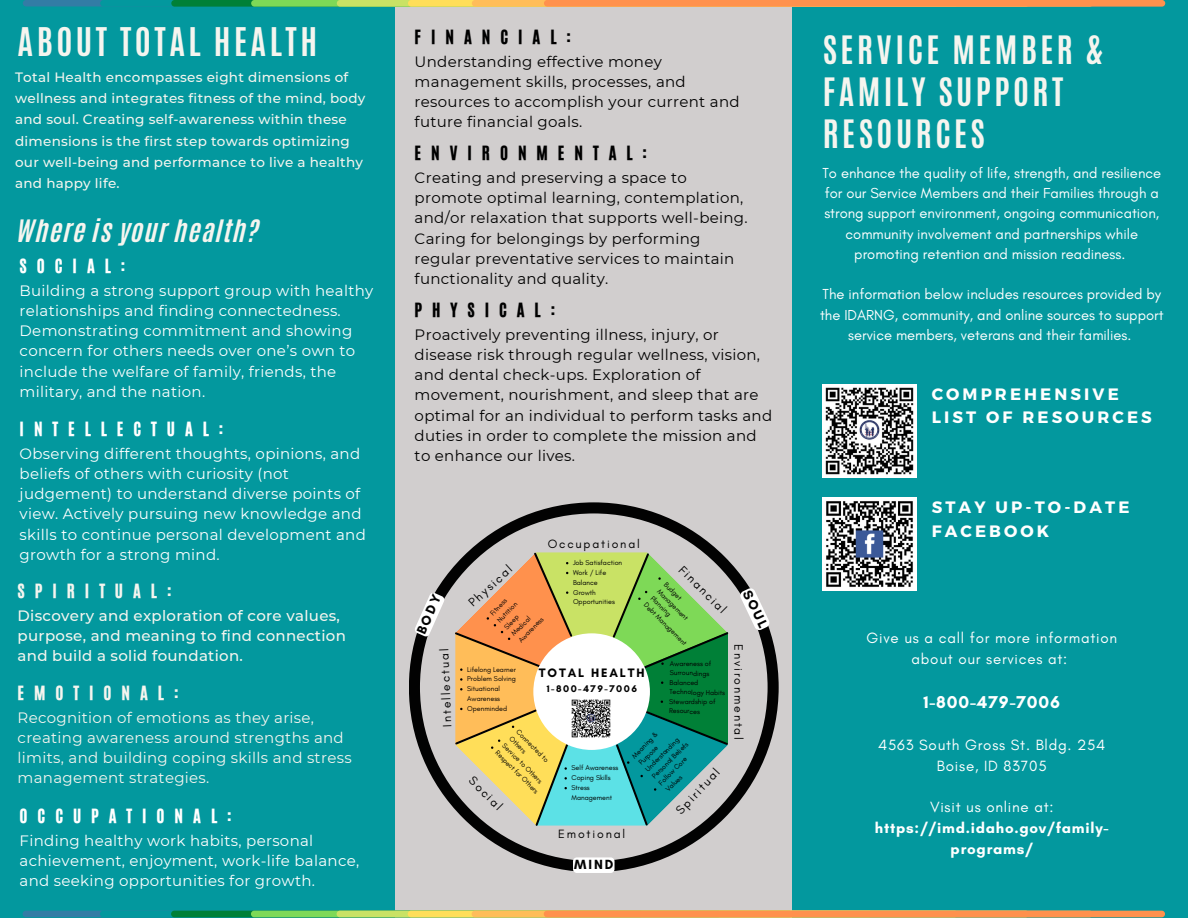
<style>
.page{position:relative;width:1188px;height:918px;background:#03989e}
.page>*{position:absolute;margin:0;border:0;box-sizing:border-box;transform-origin:0 0}
.t1{font:700 33px "Antonio";letter-spacing:.105em;color:#f5f5ef}
.t2{font:700 32.7px/42.2px "Antonio";letter-spacing:.105em;color:#f5f5ef}
.t3{font:25.8px "CA Generated";letter-spacing:.05em;color:#f5f5ef}
.t4{font:700 17.55px "Glacial Indifference";letter-spacing:.05em;color:#fff}
.t5{font:700 16.5px/23.7px "Montserrat";letter-spacing:.19em;color:#fff}
.t6{font:16.5px "CA Generated";letter-spacing:.605em;color:#fff}
.t7{font:16.5px "CA Generated";letter-spacing:.605em;color:#000}
.t8{font:16.5px "CA Generated";letter-spacing:.605em;color:#f5f5ef}
.t9{font:15.15px/20.7px "Glacial Indifference";letter-spacing:.05em;color:#fff;text-align:center}
.t10{font:700 15.15px/20.7px "Glacial Indifference";letter-spacing:.05em;color:#fff;text-align:center}
.t11{font:15px/20.2px "Montserrat";letter-spacing:.02em;color:#000}
.t12{font:15px/20.2px "Montserrat";letter-spacing:.02em;color:#fff}
.t13{font:15px/20.2px "Montserrat";letter-spacing:.02em;color:#f5f5ef}
.t14{font:500 15px/20.2px "Montserrat";letter-spacing:.02em;color:#f5f5ef}
.t15{font:14.7px/20.2px "Glacial Indifference";color:#fff;text-align:center}
.t16{font:500 13.5px/21.3px "Montserrat";letter-spacing:.02em;color:#f5f5ef}
.t17{font:13.5px "Glacial Indifference";letter-spacing:.15em;color:#000}
.t18{font:700 13.5px "Glacial Indifference";color:#020202}
.t19{font:700 13.5px "Glacial Indifference";color:#000}
.t20{font:700 12.45px "Glacial Indifference";letter-spacing:.15em;color:#000}
.t21{font:12.3px "Glacial Indifference";letter-spacing:.15em;color:#000}
.t22{font:700 9.9px "Glacial Indifference";letter-spacing:.15em;color:#000}
.t23{font:7.2px/9.4px "Glacial Indifference";color:#000}
.s1{font-weight:400}
</style>
<div class="page">
<div style="left:396px;top:0;width:396px;height:918px;background:#d1cece"></div>
<div style="left:23px;top:0;width:621px;height:6px;background:#337ca5;border-radius:3px"></div>
<div style="left:100px;top:0;width:621px;height:7px;background:#03989e;border-radius:3px"></div>
<div style="left:171px;top:0;width:622px;height:7px;background:#008037;border-radius:3px"></div>
<div style="left:251px;top:0;width:621px;height:7px;background:#7ed957;border-radius:3px"></div>
<div style="left:337px;top:0;width:621px;height:7px;background:#c9e265;border-radius:3px"></div>
<div style="left:408px;top:0;width:621px;height:7px;background:#ffde59;border-radius:3px"></div>
<div style="left:472px;top:0;width:621px;height:7px;background:#ffbd59;border-radius:3px"></div>
<div style="left:544px;top:0;width:621px;height:7px;background:#ff914d;border-radius:3px"></div>
<div style="left:23px;top:911px;width:621px;height:6px;background:#337ca5;border-radius:3px"></div>
<div style="left:100px;top:911px;width:621px;height:6px;background:#03989e;border-radius:3px"></div>
<div style="left:171px;top:911px;width:621px;height:6px;background:#008037;border-radius:3px"></div>
<div style="left:251px;top:911px;width:621px;height:6px;background:#7ed957;border-radius:3px"></div>
<div style="left:337px;top:911px;width:621px;height:6px;background:#c9e265;border-radius:3px"></div>
<div style="left:408px;top:911px;width:621px;height:6px;background:#ffde59;border-radius:3px"></div>
<div style="left:472px;top:911px;width:621px;height:6px;background:#ffbd59;border-radius:3px"></div>
<div style="left:544px;top:911px;width:621px;height:6px;background:#ff914d;border-radius:3px"></div>
<svg style="left:409px;top:502px;width:370px;height:369px"></svg>
<div style="left:573px;top:857px;width:42px;height:16px;background:#fff;border-radius:4px"></div>
<svg style="left:414px;top:592px;width:32px;height:46px"></svg>
<svg style="left:739px;top:587px;width:32px;height:45px"></svg>
<svg style="left:453px;top:551px;width:277px;height:277px"></svg>
<img style="left:823px;top:497px;width:93px;height:94px">
<img style="left:823px;top:384px;width:93px;height:94px">
<p class="t1" style="left:18px;top:19px;width:301px">ABOUT TOTAL HEALTH</p>
<p class="t16" style="left:15px;top:66px;width:352px">Total Health encompasses eight dimensions of wellness and integrates fitness of the mind, body and soul. Creating self-awareness within these dimensions is the first step towards optimizing our well-being and performance to live a healthy and happy life.</p>
<p class="t3" style="left:18px;top:213px;width:243px">Where is your health?</p>
<p class="t6" style="left:20px;top:254px;width:107px">SOCIAL:</p>
<p class="t12" style="left:20px;top:280px;width:355px">Building a strong support group with healthy relationships and finding connectedness.<br>Demonstrating commitment and showing concern for others needs over one’s own to include the welfare of family, friends, the military, and the nation.</p>
<h1 class="t6" style="left:20px;top:417px;width:205px">INTELLECTUAL:</h1>
<h1 class="t12" style="left:20px;top:443px;width:348px">Observing different thoughts, opinions, and beliefs of others with curiosity (not judgement) to understand diverse points of view. Actively pursuing new knowledge and skills to continue personal development and growth for a strong mind.</h1>
<p class="t8" style="left:18px;top:580px;width:155px">SPIRITUAL:</p>
<p class="t14" style="left:18px;top:605px;width:330px">Discovery and exploration of core values, purpose, and meaning to find connection and build a solid foundation.</p>
<p class="t8" style="left:18px;top:681px;width:162px">EMOTIONAL:</p>
<p class="t13" style="left:18px;top:707px;width:336px">Recognition of emotions as they arise, creating awareness around strengths and limits, and building coping skills and stress management strategies.</p>
<p class="t6" style="left:20px;top:805px;width:213px">OCCUPATIONAL:</p>
<p class="t12" style="left:20px;top:830px;width:341px">Finding healthy work habits, personal achievement, enjoyment, work-life balance, and seeking opportunities for growth.</p>
<h6 class="t7" style="left:415px;top:25px;width:158px">FINANCIAL:</h6>
<h6 class="t11" style="left:415px;top:51px;width:326px">Understanding effective money management skills, processes, and resources to accomplish your current and future financial goals.</h6>
<h6 class="t7" style="left:415px;top:141px;width:234px">ENVIRONMENTAL:</h6>
<h6 class="t11" style="left:415px;top:167px;width:335px">Creating and preserving a space to promote optimal learning, contemplation, and/or relaxation that supports well-being.<br>Caring for belongings by performing regular preventative services to maintain functionality and quality.</h6>
<h1 class="t7" style="left:415px;top:298px;width:142px">PHYSICAL:</h1>
<h1 class="t11" style="left:415px;top:324px;width:359px">Proactively preventing illness, injury, or disease risk through regular wellness, vision, and dental check-ups. Exploration of movement, nourishment, and sleep that are optimal for an individual to perform tasks and duties in order to complete the mission and to enhance our lives.</h1>
<p class="t21" style="left:548px;top:536px;width:94px">Occupational</p>
<p class="t23" style="left:573px;top:558px;width:51px">Job Satisfaction</p>
<p class="t23" style="left:573px;top:567px;width:35px;line-height:9.9px">Work / Life<br>Balance</p>
<p class="t23" style="left:573px;top:587px;width:43px;line-height:9.9px">Growth<br>Opportunities</p>
<h6 class="t21" style="left:465px;top:599px;width:56px;rotate:-43deg">Physical</h6>
<p class="t21" style="left:686px;top:562px;width:63px;rotate:45deg">Financial</p>
<p class="t23" style="left:669px;top:580px;width:42px;rotate:45deg">Budget<br>Management</p>
<p class="t18" style="left:413px;top:630px;width:43px;rotate:-66deg">BODY</p>
<p class="t19" style="left:754px;top:587px;width:42px;rotate:65deg">SOUL</p>
<p class="t23" style="left:655px;top:593px;width:28px;rotate:45deg">Planning</p>
<p class="t23" style="left:488px;top:611px;width:19px;rotate:-46deg">Fitnes</p>
<p class="t23" style="left:648px;top:600px;width:59px;rotate:45deg">Debt Management</p>
<p class="t23" style="left:670px;top:658px;width:43px;rotate:1deg">Awareness of<br>Surroundings</p>
<p class="t23" style="left:670px;top:677px;width:57px;rotate:1deg">Balanced<br>Technology Habits</p>
<p class="t23" style="left:669px;top:696px;width:48px;rotate:1deg">Stewardship of<br>Resources</p>
<p class="t23" style="left:630px;top:754px;width:35px;rotate:-45deg">Meaning &amp;<br>Purpose</p>
<p class="t23" style="left:495px;top:618px;width:27px;rotate:-46deg">Nutrition</p>
<p class="t23" style="left:502px;top:625px;width:19px;rotate:-46deg">Sleep</p>
<p class="t23" style="left:509px;top:631px;width:32px;rotate:-46deg">Medical<br>Awarenes</p>
<p class="t21" style="left:746px;top:644px;width:97px;rotate:90deg">Environmental</p>
<p class="t21" style="left:440px;top:727px;width:80px;rotate:-92deg">Intellectual</p>
<p class="t23" style="left:467px;top:664px;width:50px">Lifelong Learner</p>
<p class="t23" style="left:467px;top:674px;width:50px">Problem Solving</p>
<p class="t23" style="left:467px;top:684px;width:34px;line-height:9.9px">Situational<br>Awareness</p>
<p class="t23" style="left:467px;top:704px;width:41px">Openminded</p>
<p class="t20" style="left:539px;top:666px;width:107px">TOTAL HEALTH</p>
<p class="t22" style="left:547px;top:683px;width:92px">1-800-479-7006</p>
<p class="t17" style="left:536px;top:681px;width:113px">TOTAL FITNESS</p>
<p class="t23" style="left:521px;top:727px;width:44px;line-height:9.9px;rotate:45deg">Connected to<br>Others</p>
<p class="t23" style="left:643px;top:767px;width:49px;rotate:-45deg">Understanding<br>Personal Beliefs</p>
<p class="t23" style="left:507px;top:741px;width:55px;rotate:45deg">Service to Others</p>
<p class="t23" style="left:500px;top:748px;width:59px;rotate:45deg">Respect for Others</p>
<p class="t23" style="left:657px;top:780px;width:38px;rotate:-45deg">Fol ow Core<br>Values</p>
<p class="t23" style="left:572px;top:763px;width:48px">Self Awareness</p>
<p class="t23" style="left:572px;top:773px;width:41px">Coping Skills</p>
<p class="t23" style="left:572px;top:783px;width:42px;line-height:9.9px">Stress<br>Management</p>
<h6 class="t21" style="left:673px;top:807px;width:59px;rotate:-47deg">Spiritual</h6>
<p class="t21" style="left:476px;top:773px;width:43px;rotate:45deg">Social</p>
<h6 class="t21" style="left:558px;top:827px;width:68px">Emotional</h6>
<p class="t18" style="left:574px;top:856px;width:41px">MIND</p>
<h2 class="t2" style="left:823px;top:29px;width:281px">SERVICE MEMBER &amp;<br>FAMILY SUPPORT<br>RESOURCES</h2>
<h3 class="t15" style="left:822px;top:162px;width:340px">To enhance the quality of life, strength, and resilience for our Service Members and their Families through a strong support environment, ongoing communication, community involvement and partnerships while promoting retention and mission readiness.</h3>
<h6 class="t15" style="left:820px;top:284px;width:345px">The information below includes resources provided by the IDARNG, community, and online sources to support service members, veterans and their families.</h6>
<p class="t5" style="left:932px;top:381px;width:222px">COMPREHENSIVE<br>LIST OF RESOURCES</p>
<h6 class="t5" style="left:932px;top:494px;width:199px">STAY UP-TO-DATE<br>FACEBOOK</h6>
<p class="t9" style="left:866px;top:627px;width:252px">Give us a call for more information about our services at:</p>
<h3 class="t4" style="left:923px;top:692px;width:138px">1-800-479-7006</h3>
<h5 class="t9" style="left:878px;top:734px;width:229px">4563 South Gross St. Bldg. 254<br>Boise, ID 83705</h5>
<h6 class="t10" style="left:875px;top:797px;width:235px"><span class="s1">Visit us online at: </span>https://imd.idaho.gov/family&shy;programs/</h6>
</div>
